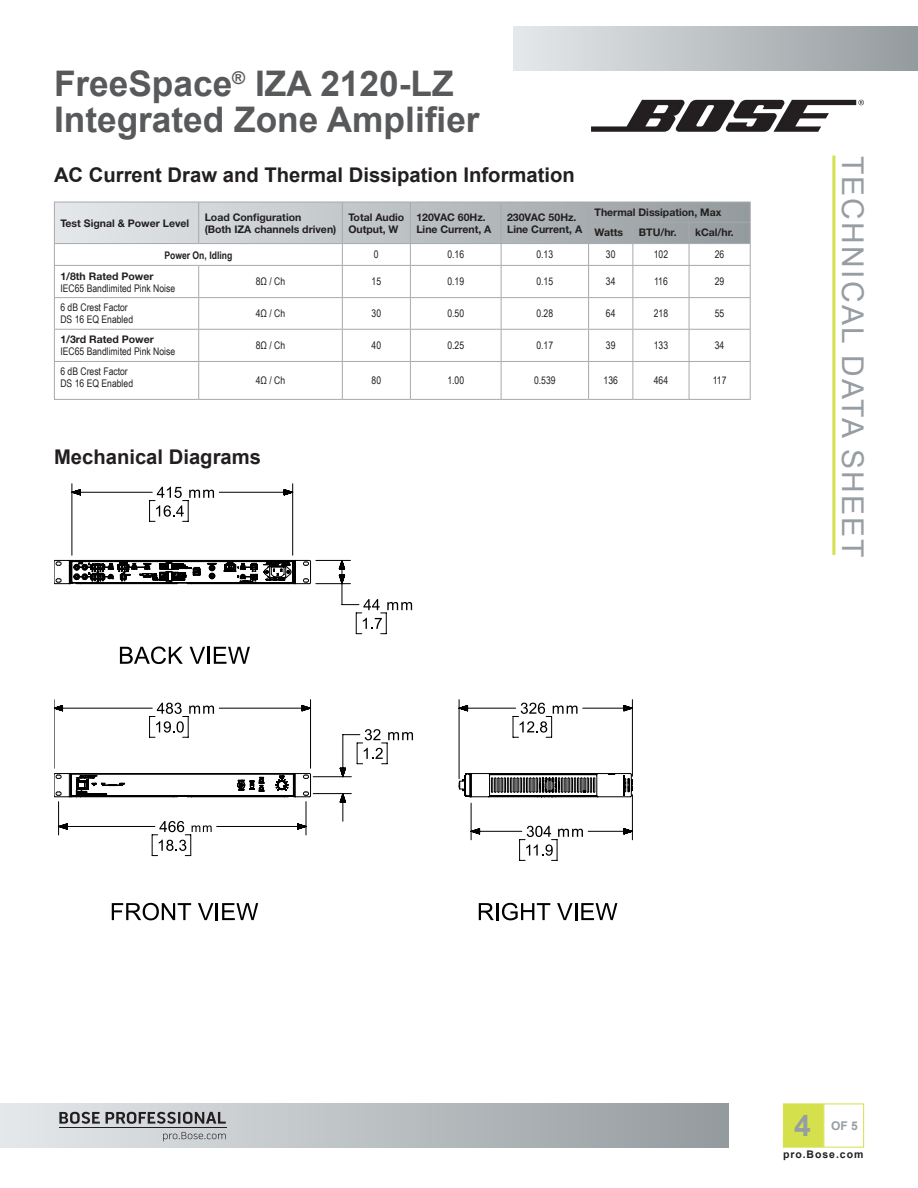
<style>
.page{position:relative;width:918px;height:1188px;background:#fff}
.page>*{position:absolute;margin:0;border:0;box-sizing:border-box;transform-origin:0 0}
.t1{font:700 35.25px/36px "Arial";color:#58595b}
.t2{font:30px "Arial";letter-spacing:.075em;color:#969ea3}
.t3{font:700 30px "Arial";color:#969ea3}
.t4{font:700 20.25px "Arial";color:#231f20}
.t5{font:700 12px "Arial";color:#969ea3}
.t6{font:10.5px/12px "Arial Narrow";color:#231f20}
.t7{font:700 10.5px/12px "Helvetica Neue";color:#231f20}
.t8{font:700 10.5px "Arial Narrow";color:#231f20}
.t9{font:700 10.5px "Arial";letter-spacing:.09em;color:#231f20}
</style>
<div class="page">
<svg style="left:591px;top:100px;width:273px;height:32px"></svg>
<div style="left:783px;top:1104px;width:41px;height:44px;background:#d5e04d;border:1px solid #d5e04d"></div>
<hr style="left:832px;top:156px;width:3px;height:399px;background:#d5e04d">
<div style="left:513px;top:26px;width:405px;height:44px;background:linear-gradient(to right,#e5e8ea,#949b9e)"></div>
<div style="left:0;top:1104px;width:729px;height:44px;background:linear-gradient(to right,#e5e8ea,#949b9e)"></div>
<hr style="left:59px;top:1128px;width:168px;height:1px;background:#231f20">
<svg style="left:59px;top:1112px;width:167px;height:12px;background:#848586"></svg>
<svg style="left:163px;top:1132px;width:63px;height:9px"></svg>
<hr style="left:54px;top:399px;width:145px;height:1px;background:#a8a9ad">
<hr style="left:199px;top:399px;width:143px;height:1px;background:#a8a9ad">
<hr style="left:342px;top:399px;width:68px;height:1px;background:#a8a9ad">
<hr style="left:410px;top:399px;width:91px;height:1px;background:#a8a9ad">
<hr style="left:501px;top:399px;width:88px;height:1px;background:#a8a9ad">
<hr style="left:589px;top:399px;width:44px;height:1px;background:#a8a9ad">
<hr style="left:633px;top:399px;width:56px;height:1px;background:#a8a9ad">
<hr style="left:689px;top:399px;width:62px;height:1px;background:#a8a9ad">
<svg style="left:54px;top:202px;width:697px;height:63px"></svg>
<hr style="left:54px;top:265px;width:145px;height:1px;background:#a8a9ad">
<hr style="left:54px;top:266px;width:1px;height:31px;background:#a8a9ad">
<hr style="left:199px;top:265px;width:143px;height:1px;background:#a8a9ad">
<hr style="left:198px;top:266px;width:1px;height:31px;background:#a8a9ad">
<hr style="left:342px;top:265px;width:68px;height:1px;background:#a8a9ad">
<hr style="left:342px;top:266px;width:1px;height:31px;background:#a8a9ad">
<hr style="left:410px;top:265px;width:91px;height:1px;background:#a8a9ad">
<hr style="left:410px;top:266px;width:1px;height:31px;background:#a8a9ad">
<hr style="left:501px;top:265px;width:88px;height:1px;background:#a8a9ad">
<hr style="left:501px;top:266px;width:1px;height:31px;background:#a8a9ad">
<hr style="left:589px;top:265px;width:44px;height:1px;background:#a8a9ad">
<hr style="left:588px;top:266px;width:1px;height:31px;background:#a8a9ad">
<hr style="left:633px;top:265px;width:56px;height:1px;background:#a8a9ad">
<hr style="left:633px;top:266px;width:1px;height:31px;background:#a8a9ad">
<hr style="left:689px;top:265px;width:62px;height:1px;background:#a8a9ad">
<hr style="left:689px;top:266px;width:1px;height:31px;background:#a8a9ad">
<hr style="left:750px;top:266px;width:1px;height:31px;background:#a8a9ad">
<hr style="left:54px;top:297px;width:145px;height:1px;background:#a8a9ad">
<hr style="left:54px;top:298px;width:1px;height:31px;background:#a8a9ad">
<hr style="left:199px;top:297px;width:143px;height:1px;background:#a8a9ad">
<hr style="left:198px;top:298px;width:1px;height:31px;background:#a8a9ad">
<hr style="left:342px;top:297px;width:68px;height:1px;background:#a8a9ad">
<hr style="left:342px;top:298px;width:1px;height:31px;background:#a8a9ad">
<hr style="left:410px;top:297px;width:91px;height:1px;background:#a8a9ad">
<hr style="left:410px;top:298px;width:1px;height:31px;background:#a8a9ad">
<hr style="left:501px;top:297px;width:88px;height:1px;background:#a8a9ad">
<hr style="left:501px;top:298px;width:1px;height:31px;background:#a8a9ad">
<hr style="left:589px;top:297px;width:44px;height:1px;background:#a8a9ad">
<hr style="left:588px;top:298px;width:1px;height:31px;background:#a8a9ad">
<hr style="left:633px;top:297px;width:56px;height:1px;background:#a8a9ad">
<hr style="left:633px;top:298px;width:1px;height:31px;background:#a8a9ad">
<hr style="left:689px;top:297px;width:62px;height:1px;background:#a8a9ad">
<hr style="left:689px;top:298px;width:1px;height:31px;background:#a8a9ad">
<hr style="left:750px;top:298px;width:1px;height:31px;background:#a8a9ad">
<hr style="left:54px;top:329px;width:145px;height:1px;background:#a8a9ad">
<hr style="left:54px;top:330px;width:1px;height:31px;background:#a8a9ad">
<hr style="left:199px;top:329px;width:143px;height:1px;background:#a8a9ad">
<hr style="left:198px;top:330px;width:1px;height:31px;background:#a8a9ad">
<hr style="left:342px;top:329px;width:68px;height:1px;background:#a8a9ad">
<hr style="left:342px;top:330px;width:1px;height:31px;background:#a8a9ad">
<hr style="left:410px;top:329px;width:91px;height:1px;background:#a8a9ad">
<hr style="left:410px;top:330px;width:1px;height:31px;background:#a8a9ad">
<hr style="left:501px;top:329px;width:88px;height:1px;background:#a8a9ad">
<hr style="left:501px;top:330px;width:1px;height:31px;background:#a8a9ad">
<hr style="left:589px;top:329px;width:44px;height:1px;background:#a8a9ad">
<hr style="left:588px;top:330px;width:1px;height:31px;background:#a8a9ad">
<hr style="left:633px;top:329px;width:56px;height:1px;background:#a8a9ad">
<hr style="left:633px;top:330px;width:1px;height:31px;background:#a8a9ad">
<hr style="left:689px;top:329px;width:62px;height:1px;background:#a8a9ad">
<hr style="left:689px;top:330px;width:1px;height:31px;background:#a8a9ad">
<hr style="left:750px;top:330px;width:1px;height:31px;background:#a8a9ad">
<hr style="left:54px;top:361px;width:145px;height:1px;background:#a8a9ad">
<hr style="left:54px;top:362px;width:1px;height:37px;background:#a8a9ad">
<hr style="left:199px;top:361px;width:143px;height:1px;background:#a8a9ad">
<hr style="left:198px;top:362px;width:1px;height:37px;background:#a8a9ad">
<hr style="left:342px;top:361px;width:68px;height:1px;background:#a8a9ad">
<hr style="left:342px;top:362px;width:1px;height:37px;background:#a8a9ad">
<hr style="left:410px;top:361px;width:91px;height:1px;background:#a8a9ad">
<hr style="left:410px;top:362px;width:1px;height:37px;background:#a8a9ad">
<hr style="left:501px;top:361px;width:88px;height:1px;background:#a8a9ad">
<hr style="left:501px;top:362px;width:1px;height:37px;background:#a8a9ad">
<hr style="left:589px;top:361px;width:44px;height:1px;background:#a8a9ad">
<hr style="left:588px;top:362px;width:1px;height:37px;background:#a8a9ad">
<hr style="left:633px;top:361px;width:56px;height:1px;background:#a8a9ad">
<hr style="left:633px;top:362px;width:1px;height:37px;background:#a8a9ad">
<hr style="left:689px;top:361px;width:62px;height:1px;background:#a8a9ad">
<hr style="left:689px;top:362px;width:1px;height:37px;background:#a8a9ad">
<hr style="left:750px;top:362px;width:1px;height:37px;background:#a8a9ad">
<svg style="left:112px;top:903px;width:79px;height:17px"></svg>
<svg style="left:198px;top:903px;width:60px;height:17px"></svg>
<svg style="left:479px;top:903px;width:15px;height:17px"></svg>
<hr style="left:496px;top:903px;width:3px;height:17px;background:#000">
<svg style="left:502px;top:903px;width:48px;height:17px"></svg>
<svg style="left:557px;top:903px;width:60px;height:17px"></svg>
<svg style="left:54px;top:484px;width:578px;height:376px"></svg>
<h1 class="t1" style="left:54px;top:67px;width:427px">FreeSpace<sup>®</sup> IZA 2120-LZ<br>Integrated Zone Amplifier</h1>
<h3 class="t4" style="left:54px;top:162px;width:522px">AC Current Draw and Thermal Dissipation Information</h3>
<p class="t7" style="left:60px;top:217px;width:130px">Test Signal &amp; Power Level</p>
<p class="t7" style="left:205px;top:211px;width:133px">Load Configuration<br>(Both IZA channels driven)</p>
<p class="t7" style="left:348px;top:211px;width:57px">Total Audio<br>Output, W</p>
<p class="t7" style="left:416px;top:211px;width:77px">120VAC 60Hz.<br>Line Current, A</p>
<p class="t7" style="left:507px;top:211px;width:77px">230VAC 50Hz.<br>Line Current, A</p>
<p class="t7" style="left:595px;top:202px;width:128px;line-height:20.2px">Thermal Dissipation, Max<br>Watts</p>
<p class="t7" style="left:639px;top:226px;width:39px">BTU/hr.</p>
<p class="t7" style="left:695px;top:226px;width:40px">kCal/hr.</p>
<p class="t8" style="left:164px;top:248px;width:69px">Power On, Idling</p>
<p class="t6" style="left:374px;top:248px;width:6px">0</p>
<p class="t6" style="left:447px;top:248px;width:18px">0.16</p>
<p class="t6" style="left:536px;top:248px;width:18px">0.13</p>
<p class="t6" style="left:606px;top:248px;width:11px">30</p>
<p class="t6" style="left:654px;top:248px;width:16px">102</p>
<p class="t6" style="left:715px;top:248px;width:11px">26</p>
<p class="t7" style="left:60px;top:270px;width:95px">1/8th Rated Power</p>
<p class="t6" style="left:60px;top:282px;width:116px">IEC65 Bandlimited Pink Noise</p>
<p class="t6" style="left:256px;top:275px;width:31px">8Ω / Ch</p>
<p class="t6" style="left:372px;top:275px;width:11px">15</p>
<p class="t6" style="left:447px;top:275px;width:18px">0.19</p>
<p class="t6" style="left:536px;top:275px;width:18px">0.15</p>
<p class="t6" style="left:606px;top:275px;width:11px">34</p>
<p class="t6" style="left:654px;top:275px;width:15px">116</p>
<p class="t6" style="left:715px;top:275px;width:11px">29</p>
<p class="t6" style="left:60px;top:301px;width:74px">6 dB Crest Factor<br>DS 16 EQ Enabled</p>
<p class="t6" style="left:256px;top:307px;width:31px">4Ω / Ch</p>
<p class="t6" style="left:372px;top:307px;width:11px">30</p>
<p class="t6" style="left:447px;top:307px;width:18px">0.50</p>
<p class="t6" style="left:536px;top:307px;width:18px">0.28</p>
<p class="t6" style="left:606px;top:307px;width:11px">64</p>
<p class="t6" style="left:654px;top:307px;width:16px">218</p>
<p class="t6" style="left:715px;top:307px;width:11px">55</p>
<p class="t7" style="left:60px;top:333px;width:95px">1/3rd Rated Power</p>
<p class="t6" style="left:60px;top:345px;width:116px">IEC65 Bandlimited Pink Noise</p>
<p class="t6" style="left:256px;top:339px;width:31px">8Ω / Ch</p>
<p class="t6" style="left:372px;top:339px;width:11px">40</p>
<p class="t6" style="left:447px;top:339px;width:18px">0.25</p>
<p class="t6" style="left:536px;top:339px;width:18px">0.17</p>
<p class="t6" style="left:606px;top:339px;width:11px">39</p>
<p class="t6" style="left:654px;top:339px;width:16px">133</p>
<p class="t6" style="left:715px;top:339px;width:11px">34</p>
<p class="t6" style="left:60px;top:365px;width:74px">6 dB Crest Factor<br>DS 16 EQ Enabled</p>
<p class="t6" style="left:256px;top:374px;width:31px">4Ω / Ch</p>
<p class="t6" style="left:372px;top:374px;width:11px">80</p>
<p class="t6" style="left:447px;top:374px;width:18px">1.00</p>
<p class="t6" style="left:534px;top:374px;width:23px">0.539</p>
<p class="t6" style="left:604px;top:374px;width:16px">136</p>
<p class="t6" style="left:654px;top:374px;width:16px">464</p>
<p class="t6" style="left:713px;top:374px;width:15px">117</p>
<h3 class="t4" style="left:54px;top:444px;width:209px">Mechanical Diagrams</h3>
<h2 class="t2" style="left:872px;top:156px;width:404px;rotate:90deg">TECHNICAL DATA SHEET</h2>
<h2 class="t3" style="left:794px;top:1105px;width:18px">4</h2>
<p class="t5" style="left:831px;top:1117px;width:28px">OF 5</p>
<p class="t9" style="left:783px;top:1148px;width:82px">pro.Bose.com</p>
</div>
